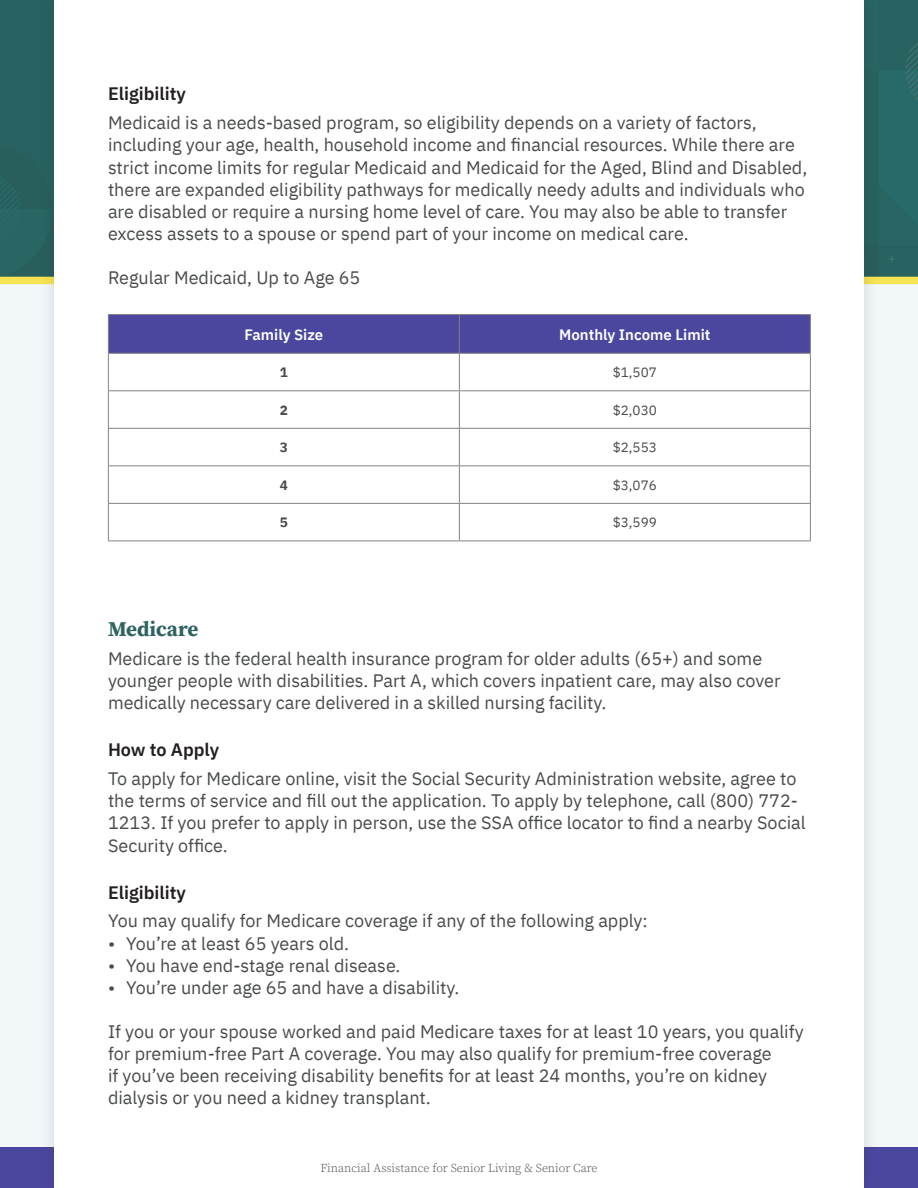
<style>
.page{position:relative;width:918px;height:1188px;background:#f2f7f9}
.page>*{position:absolute;margin:0;border:0;box-sizing:border-box;transform-origin:0 0}
.t1{font:700 21px "Source Serif Pro";color:#2d6361}
.t2{font:18px/22px "IBM Plex Sans";color:#474b49}
.t3{font:600 18px "IBM Plex Sans";color:#231f20}
.t4{font:600 15px "IBM Plex Sans";color:#fff}
.t5{font:13.5px "IBM Plex Sans";color:#474b49}
.t6{font:700 13.5px "IBM Plex Sans";color:#474b49}
.t7{font:300 12px "Source Serif Pro";color:#474b49}
</style>
<div class="page">
<div style="left:0;top:0;width:918px;height:280px;background:#2d6361"></div>
<div style="left:0;top:277px;width:918px;height:7px;background:#f5e353"></div>
<div style="left:0;top:1148px;width:918px;height:40px;background:#4b479f"></div>
<div style="left:39px;top:0;width:841px;height:1188px;background:#231f20;opacity:.15"></div>
<div style="left:54px;top:0;width:810px;height:1188px;background:#fff"></div>
<div style="left:109px;top:315px;width:701px;height:38px;background:#4b479f"></div>
<hr style="left:459px;top:315px;width:1px;height:38px;background:#808284">
<hr style="left:459px;top:354px;width:1px;height:36px;background:#808284">
<hr style="left:108px;top:390px;width:351px;height:1px;background:#808284">
<hr style="left:459px;top:390px;width:352px;height:1px;background:#808284">
<hr style="left:459px;top:391px;width:1px;height:37px;background:#808284">
<hr style="left:108px;top:428px;width:351px;height:1px;background:#808284">
<hr style="left:459px;top:428px;width:352px;height:1px;background:#808284">
<hr style="left:459px;top:429px;width:1px;height:36px;background:#808284">
<hr style="left:108px;top:465px;width:351px;height:1px;background:#808284">
<hr style="left:459px;top:465px;width:352px;height:1px;background:#808284">
<hr style="left:459px;top:466px;width:1px;height:37px;background:#808284">
<hr style="left:108px;top:503px;width:351px;height:1px;background:#808284">
<hr style="left:459px;top:503px;width:352px;height:1px;background:#808284">
<hr style="left:459px;top:504px;width:1px;height:37px;background:#808284">
<hr style="left:108px;top:354px;width:1px;height:36px;background:#808284">
<hr style="left:810px;top:354px;width:1px;height:36px;background:#808284">
<hr style="left:108px;top:391px;width:1px;height:37px;background:#808284">
<hr style="left:810px;top:391px;width:1px;height:37px;background:#808284">
<hr style="left:108px;top:429px;width:1px;height:36px;background:#808284">
<hr style="left:810px;top:429px;width:1px;height:36px;background:#808284">
<hr style="left:108px;top:466px;width:1px;height:37px;background:#808284">
<hr style="left:810px;top:466px;width:1px;height:37px;background:#808284">
<hr style="left:108px;top:504px;width:1px;height:37px;background:#808284">
<hr style="left:810px;top:504px;width:1px;height:37px;background:#808284">
<hr style="left:108px;top:541px;width:351px;height:1px;background:#808284">
<hr style="left:459px;top:541px;width:352px;height:1px;background:#808284">
<hr style="left:108px;top:314px;width:351px;height:1px;background:#808284">
<hr style="left:108px;top:315px;width:1px;height:38px;background:#808284">
<hr style="left:459px;top:314px;width:352px;height:1px;background:#808284">
<hr style="left:810px;top:315px;width:1px;height:38px;background:#808284">
<hr style="left:108px;top:353px;width:351px;height:1px;background:#808284">
<hr style="left:459px;top:353px;width:352px;height:1px;background:#808284">
<p class="t3" style="left:108px;top:80px;width:80px">Eligibility</p>
<p class="t2" style="left:108px;top:110px;width:701px">Medicaid is a needs-based program, so eligibility depends on a variety of factors, including your age, health, household income and financial resources. While there are strict income limits for regular Medicaid and Medicaid for the Aged, Blind and Disabled, there are expanded eligibility pathways for medically needy adults and individuals who are disabled or require a nursing home level of care. You may also be able to transfer excess assets to a spouse or spend part of your income on medical care.</p>
<p class="t2" style="left:108px;top:265px;width:254px">Regular Medicaid, Up to Age 65</p>
<p class="t4" style="left:245px;top:323px;width:80px">Family Size</p>
<p class="t4" style="left:559px;top:323px;width:153px">Monthly Income Limit</p>
<p class="t6" style="left:280px;top:362px;width:10px">1</p>
<p class="t5" style="left:613px;top:362px;width:46px">$1,507</p>
<p class="t6" style="left:280px;top:399px;width:10px">2</p>
<p class="t5" style="left:613px;top:400px;width:46px">$2,030</p>
<p class="t6" style="left:280px;top:437px;width:10px">3</p>
<p class="t5" style="left:613px;top:437px;width:46px">$2,553</p>
<p class="t6" style="left:280px;top:474px;width:10px">4</p>
<p class="t5" style="left:613px;top:475px;width:46px">$3,076</p>
<p class="t6" style="left:280px;top:512px;width:10px">5</p>
<p class="t5" style="left:613px;top:512px;width:46px">$3,599</p>
<p class="t1" style="left:108px;top:615px;width:92px">Medicare</p>
<p class="t2" style="left:108px;top:646px;width:674px">Medicare is the federal health insurance program for older adults (65+) and some younger people with disabilities. Part A, which covers inpatient care, may also cover medically necessary care delivered in a skilled nursing facility.</p>
<p class="t3" style="left:108px;top:736px;width:113px">How to Apply</p>
<p class="t2" style="left:108px;top:766px;width:699px">To apply for Medicare online, visit the Social Security Administration website, agree to the terms of service and fill out the application. To apply by telephone, call (800) 772- 1213. If you prefer to apply in person, use the SSA office locator to find a nearby Social Security office.</p>
<p class="t3" style="left:108px;top:878px;width:80px">Eligibility</p>
<p class="t2" style="left:108px;top:909px;width:541px">You may qualify for Medicare coverage if any of the following apply:</p>
<p class="t2" style="left:108px;top:931px;width:243px">• You’re at least 65 years old.</p>
<p class="t2" style="left:108px;top:953px;width:294px">• You have end-stage renal disease.</p>
<p class="t2" style="left:108px;top:975px;width:353px">• You’re under age 65 and have a disability.</p>
<p class="t2" style="left:108px;top:1019px;width:697px">If you or your spouse worked and paid Medicare taxes for at least 10 years, you qualify for premium-free Part A coverage. You may also qualify for premium-free coverage<br>if you’ve been receiving disability benefits for at least 24 months, you’re on kidney dialysis or you need a kidney transplant.</p>
<p class="t7" style="left:320px;top:1160px;width:279px">Financial Assistance for Senior Living &amp; Senior Care</p>
</div>
